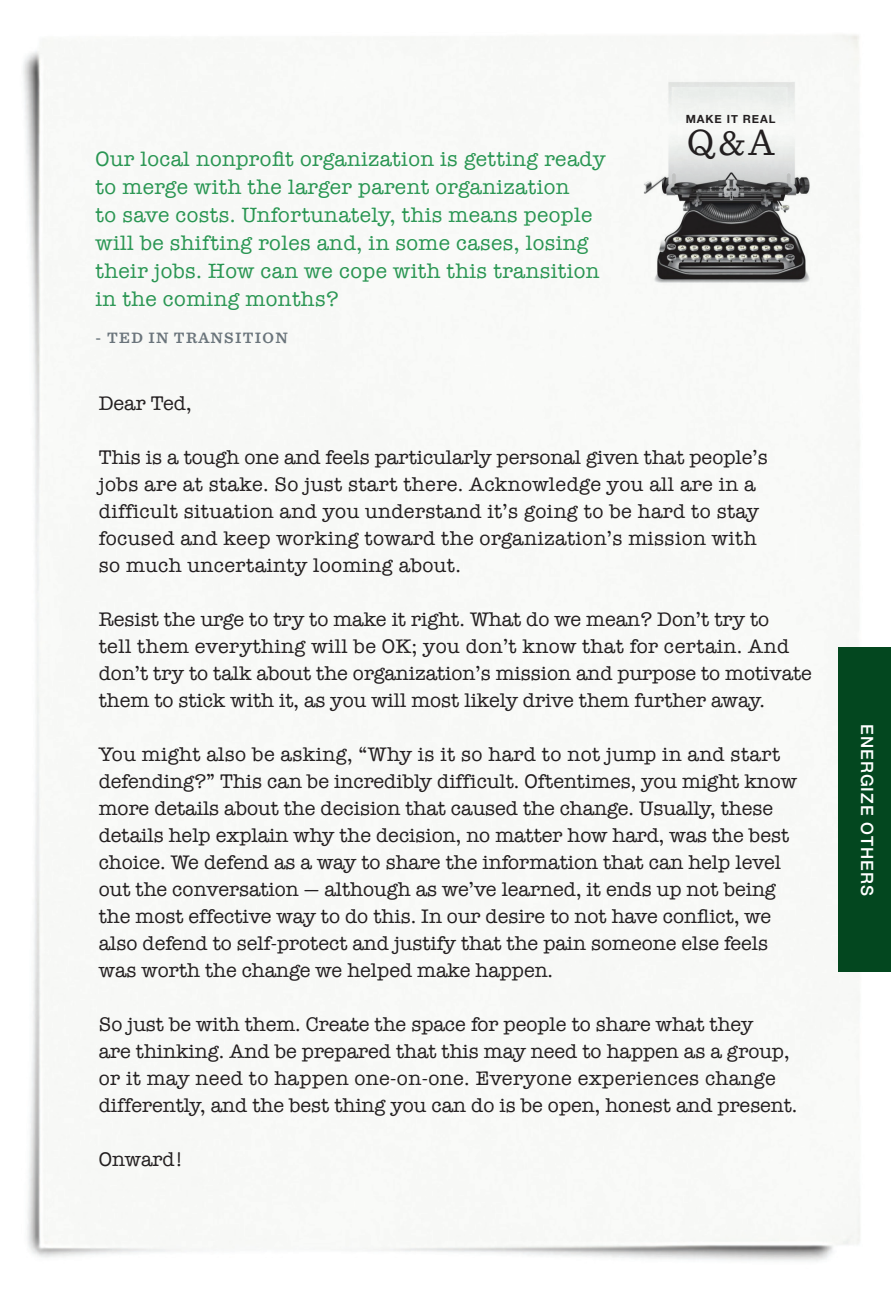
<style>
.page{position:relative;width:891px;height:1296px;background:#fff}
.page>*{position:absolute;margin:0;border:0;box-sizing:border-box;transform-origin:0 0}
.t1{font:38.7px "Sentinel";color:#231f20}
.t2{font:21.38px/28.1px "American Typewriter";letter-spacing:.02em;color:#2a9653}
.t3{font:20.25px/27px "American Typewriter";color:#231f20}
.t4{font:20.25px/27px "American Typewriter";letter-spacing:.02em;color:#231f20}
.t5{font:500 16.88px "Helvetica Neue";letter-spacing:.06em;color:#fff}
.t6{font:600 15.75px "Sentinel";letter-spacing:.08em;color:#6a747b}
.t7{font:700 11.25px "Helvetica Neue";letter-spacing:.08em;color:#231f20}
</style>
<div class="page">
<div style="left:23px;top:34px;width:849px;height:1227px;background:#f7f8f6"></div>
<img style="left:621px;top:71px;width:221px;height:223px">
<div style="left:839px;top:648px;width:52px;height:324px;background:#03471f"></div>
<p class="t2" style="left:96px;top:144px;width:512px">Our local nonprofit organization is getting ready to merge with the larger parent organization<br>to save costs. Unfortunately, this means people will be shifting roles and, in some cases, losing their jobs. How can we cope with this transition in the coming months?</p>
<p class="t6" style="left:96px;top:326px;width:194px">- TED IN TRANSITION</p>
<p class="t7" style="left:686px;top:112px;width:91px">MAKE IT REAL</p>
<p class="t1" style="left:687px;top:113px;width:89px">Q&amp;A</p>
<p class="t3" style="left:99px;top:389px;width:94px">Dear Ted,</p>
<p class="t3" style="left:99px;top:443px;width:670px">This is a tough one and feels particularly personal given that people’s</p>
<p class="t4" style="left:99px;top:470px;width:662px">jobs are at stake. So just start there. Acknowledge you all are in a difficult situation and you understand it’s going to be hard to stay focused and keep working toward the organization’s mission with so much uncertainty looming about.</p>
<p class="t3" style="left:99px;top:605px;width:672px">Resist the urge to try to make it right. What do we mean? Don’t try to</p>
<p class="t3" style="left:99px;top:632px;width:715px">tell them everything will be OK; you don’t know that for certain. And don’t try to talk about the organization’s mission and purpose to motivate them to stick with it, as you will most likely drive them further away.</p>
<p class="t3" style="left:99px;top:740px;width:700px">You might also be asking, “Why is it so hard to not jump in and start defending?” This can be incredibly difficult. Oftentimes, you might know more details about the decision that caused the change. Usually, these details help explain why the decision, no matter how hard, was the best choice. We defend as a way to share the information that can help level out the conversation — although as we’ve learned, it ends up not being</p>
<p class="t3" style="left:99px;top:902px;width:674px">the most effective way to do this. In our desire to not have conflict, we</p>
<p class="t3" style="left:99px;top:929px;width:671px">also defend to self-protect and justify that the pain someone else feels</p>
<p class="t3" style="left:99px;top:956px;width:456px">was worth the change we helped make happen.</p>
<p class="t3" style="left:99px;top:1010px;width:656px">So just be with them. Create the space for people to share what they</p>
<p class="t3" style="left:99px;top:1037px;width:692px">are thinking. And be prepared that this may need to happen as a group, or it may need to happen one-on-one. Everyone experiences change</p>
<p class="t3" style="left:99px;top:1091px;width:700px">differently, and the best thing you can do is be open, honest and present.</p>
<p class="t3" style="left:99px;top:1145px;width:86px">Onward!</p>
<p class="t5" style="left:881px;top:724px;width:173px;rotate:90deg">ENERGIZE OTHERS</p>
</div>
